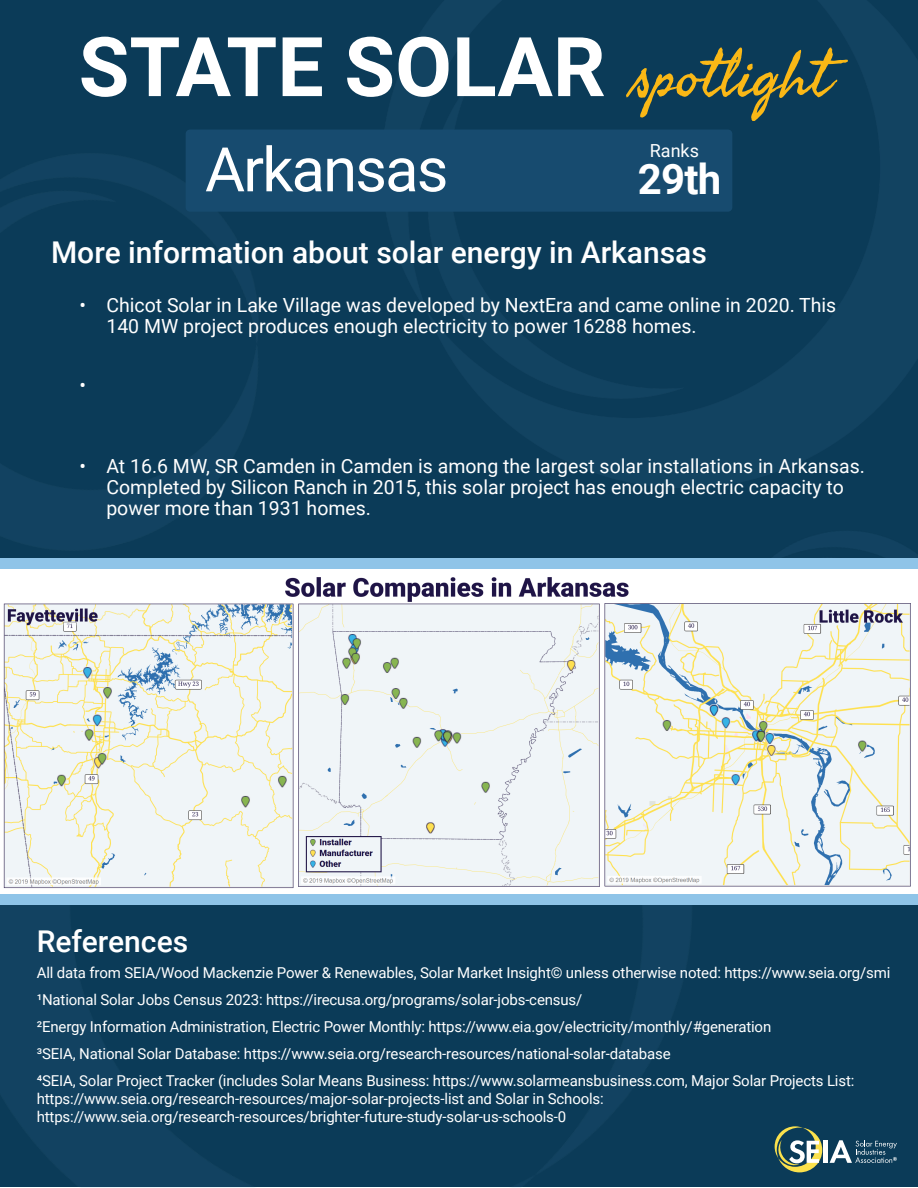
<style>
.page{position:relative;width:918px;height:1188px;background:#fff}
.page>*{position:absolute;margin:0;border:0;box-sizing:border-box;transform-origin:0 0}
.t1{font:700 82.5px "Roboto";color:#fff}
.t2{font:61.5px "Roboto";letter-spacing:-.03em;color:#fff}
.t3{font:700 42px "Roboto";color:#fff}
.t4{font:500 30px "Roboto";color:#fff}
.t5{font:19.5px/21px "Roboto";color:#fff}
.t6{font:18px "Roboto";color:#fff}
.t7{font:15px/27px "Roboto";letter-spacing:-.01em;color:#fff}
.s1{font-family:"Seaweed Script Pro";font-weight:400;font-size:64.5px;color:#fab816}
</style>
<div class="page">
<div style="left:0;top:0;width:918px;height:1187px;background:#0b3b58"></div>
<div style="left:186px;top:130px;width:546px;height:82px;background:#184c70;border-radius:4px"></div>
<div style="left:0;top:558px;width:918px;height:347px;background:#8fc4e8"></div>
<img style="left:0;top:569px;width:918px;height:325px">
<svg style="left:775px;top:1126px;width:47px;height:46px"></svg>
<hr style="left:823px;top:1141px;width:4px;height:22px;background:#fff">
<svg style="left:830px;top:1140px;width:67px;height:23px"></svg>
<h1 class="t1" style="left:79px;top:9px;width:753px">STATE SOLAR <span class="s1">spotlight</span></h1>
<h2 class="t2" style="left:205px;top:126px;width:245px">Arkansas</h2>
<p class="t6" style="left:650px;top:138px;width:51px">Ranks</p>
<h3 class="t3" style="left:638px;top:150px;width:85px">29th</h3>
<h3 class="t4" style="left:51px;top:231px;width:657px">More information about solar energy in Arkansas</h3>
<h3 class="t5" style="left:106px;top:294px;width:731px;text-indent:-27px">• Chicot Solar in Lake Village was developed by NextEra and came online in 2020. This<br>140 MW project produces enough electricity to power 16288 homes.</h3>
<h3 class="t5" style="left:79px;top:374px;width:8px">•</h3>
<h3 class="t5" style="left:106px;top:455px;width:760px;text-indent:-27px">• At 16.6 MW, SR Camden in Camden is among the largest solar installations in Arkansas.<br>Completed by Silicon Ranch in 2015, this solar project has enough electric capacity to power more than 1931 homes.</h3>
<h3 class="t4" style="left:37px;top:920px;width:153px">References</h3>
<p class="t7" style="left:37px;top:959px;width:855px">All data from SEIA/Wood Mackenzie Power &amp; Renewables, Solar Market Insight© unless otherwise noted: https://www.seia.org/smi ¹National Solar Jobs Census 2023: https://irecusa.org/programs/solar-jobs-census/<br>²Energy Information Administration, Electric Power Monthly: https://www.eia.gov/electricity/monthly/#generation<br>³SEIA, National Solar Database: https://www.seia.org/research-resources/national-solar-database<br>4SEIA, Solar Project Tracker (includes Solar Means Business: https://www.solarmeansbusiness.com, Major Solar Projects List:</p>
<p class="t7" style="left:37px;top:1090px;width:569px;line-height:18px">https://www.seia.org/research-resources/major-solar-projects-list and Solar in Schools: https://www.seia.org/research-resources/brighter-future-study-solar-us-schools-0</p>
</div>
